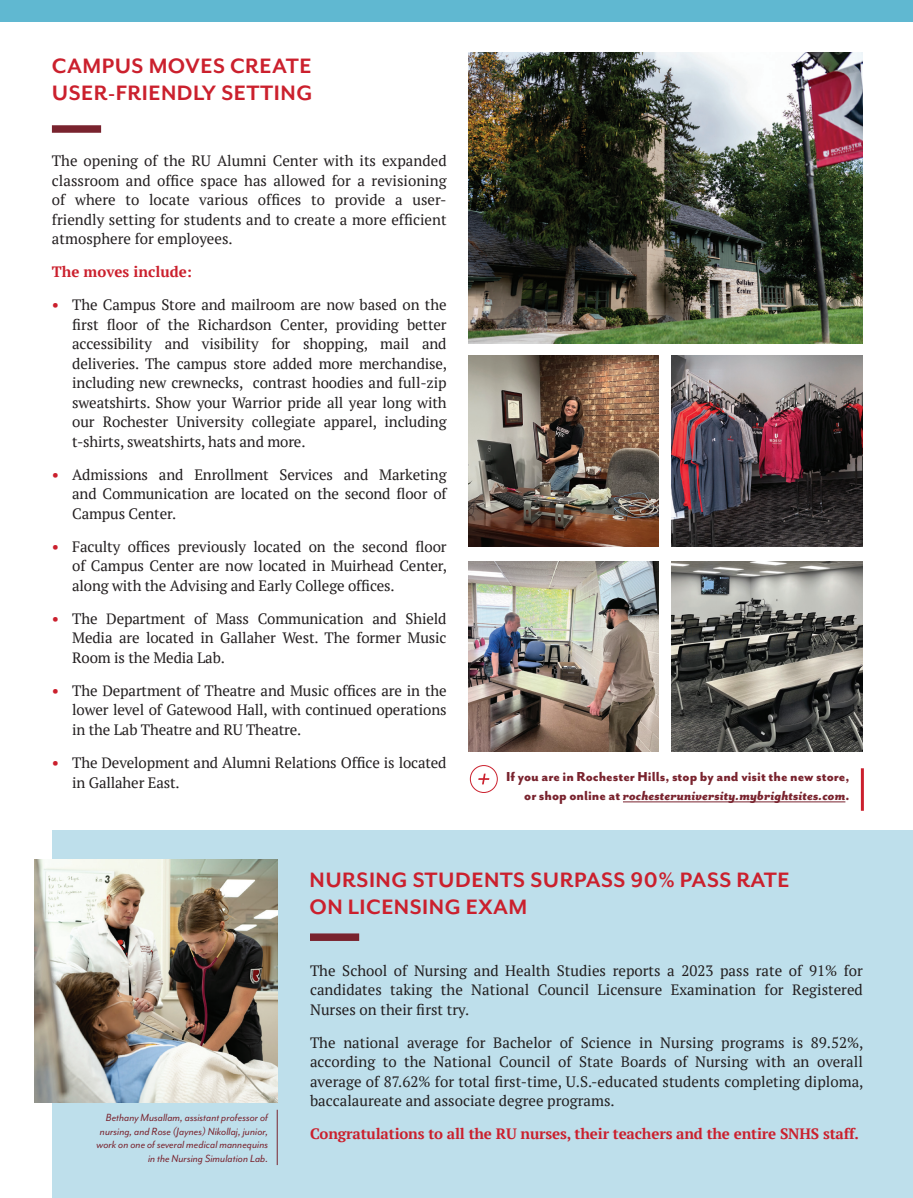
<style>
.page{position:relative;width:913px;height:1198px;background:#fff}
.page>*{position:absolute;margin:0;border:0;box-sizing:border-box;transform-origin:0 0}
.t1{font:700 24px/27px "Mr Eaves San OT";letter-spacing:.02em;color:#cb202d}
.t2{font:15px/19.5px "PT Serif";letter-spacing:-.01em;color:#231f20;text-align:justify}
.t3{font:800 15px/19.5px "Mr Eaves San OT";color:#79232e;text-align:right}
.t4{font:700 15px "PT Serif";letter-spacing:-.01em;color:#cb202d}
.t5{font:italic 12px/13.5px "Mr Eaves Mod OT";color:#79232e;text-align:right}
.s1{font-weight:700;color:#cb202d}
.s2{font-style:italic}
</style>
<div class="page">
<div style="left:52px;top:830px;width:860px;height:368px;background:#bedfeb"></div>
<img style="left:468px;top:53px;width:394px;height:291px">
<hr style="left:622px;top:802px;width:223px;height:1px;background:#79232e">
<div style="left:52px;top:125px;width:49px;height:8px;background:#79232e"></div>
<div style="left:310px;top:933px;width:49px;height:8px;background:#79232e"></div>
<img style="left:468px;top:356px;width:190px;height:190px">
<img style="left:468px;top:561px;width:190px;height:190px">
<img style="left:671px;top:356px;width:190px;height:190px">
<img style="left:671px;top:561px;width:190px;height:190px">
<img style="left:35px;top:859px;width:242px;height:243px">
<hr style="left:277px;top:1110px;width:1px;height:55px;background:#79232e">
<div style="left:0;top:0;width:912px;height:22px;background:#60b8d1"></div>
<svg style="left:478px;top:774px;width:11px;height:10px"></svg>
<div style="left:469px;top:765px;width:28px;height:28px;border:1px solid #cb202d;border-radius:50%"></div>
<hr style="left:860px;top:768px;width:3px;height:43px;background:#cb202d">
<h1 class="t1" style="left:52px;top:52px;width:262px">CAMPUS MOVES CREATE<br>USER-FRIENDLY SETTING</h1>
<p class="t2" style="left:52px;top:151px;width:396px">The opening of the RU Alumni Center with its expanded classroom and office space has allowed for a revisioning of where to locate various offices to provide a user&shy;friendly setting for students and to create a more efficient atmosphere for employees.</p>
<p class="t4" style="left:52px;top:262px;width:141px">The moves include:</p>
<p class="t2" style="left:72px;top:295px;width:376px;text-indent:-20px"><span class="s1">•</span> The Campus Store and mailroom are now based on the first floor of the Richardson Center, providing better accessibility and visibility for shopping, mail and deliveries. The campus store added more merchandise, including new crewnecks, contrast hoodies and full-zip sweatshirts. Show your Warrior pride all year long with our Rochester University collegiate apparel, including t-shirts, sweatshirts, hats and more.</p>
<p class="t2" style="left:72px;top:465px;width:376px;text-indent:-20px"><span class="s1">•</span> Admissions and Enrollment Services and Marketing and Communication are located on the second floor of Campus Center.</p>
<p class="t2" style="left:72px;top:537px;width:376px;text-indent:-20px"><span class="s1">•</span> Faculty offices previously located on the second floor of Campus Center are now located in Muirhead Center, along with the Advising and Early College offices.</p>
<p class="t2" style="left:72px;top:609px;width:376px;text-indent:-20px"><span class="s1">•</span> The Department of Mass Communication and Shield Media are located in Gallaher West. The former Music Room is the Media Lab.</p>
<p class="t2" style="left:72px;top:681px;width:376px;text-indent:-20px"><span class="s1">•</span> The Department of Theatre and Music offices are in the lower level of Gatewood Hall, with continued operations in the Lab Theatre and RU Theatre.</p>
<p class="t2" style="left:72px;top:753px;width:376px;text-indent:-20px"><span class="s1">•</span> The Development and Alumni Relations Office is located in Gallaher East.</p>
<p class="t3" style="left:506px;top:767px;width:345px">If you are in Rochester Hills, stop by and visit the new store, or shop online at <span class="s2">rochesteruniversity.mybrightsites.com</span>.</p>
<p class="t5" style="left:96px;top:1111px;width:173px">Bethany Musallam, assistant professor of nursing, and Rose (Jaynes) Nikollaj, junior, work on one of several medical mannequins in the Nursing Simulation Lab.</p>
<h1 class="t1" style="left:309px;top:866px;width:481px">NURSING STUDENTS SURPASS 90% PASS RATE<br>ON LICENSING EXAM</h1>
<p class="t2" style="left:310px;top:961px;width:554px">The School of Nursing and Health Studies reports a 2023 pass rate of 91% for candidates taking the National Council Licensure Examination for Registered Nurses on their first try.</p>
<p class="t2" style="left:310px;top:1033px;width:555px">The national average for Bachelor of Science in Nursing programs is 89.52%, according to the National Council of State Boards of Nursing with an overall average of 87.62% for total first-time, U.S.-educated students completing diploma, baccalaureate and associate degree programs.</p>
<p class="t4" style="left:310px;top:1124px;width:550px">Congratulations to all the RU nurses, their teachers and the entire SNHS staff.</p>
</div>
